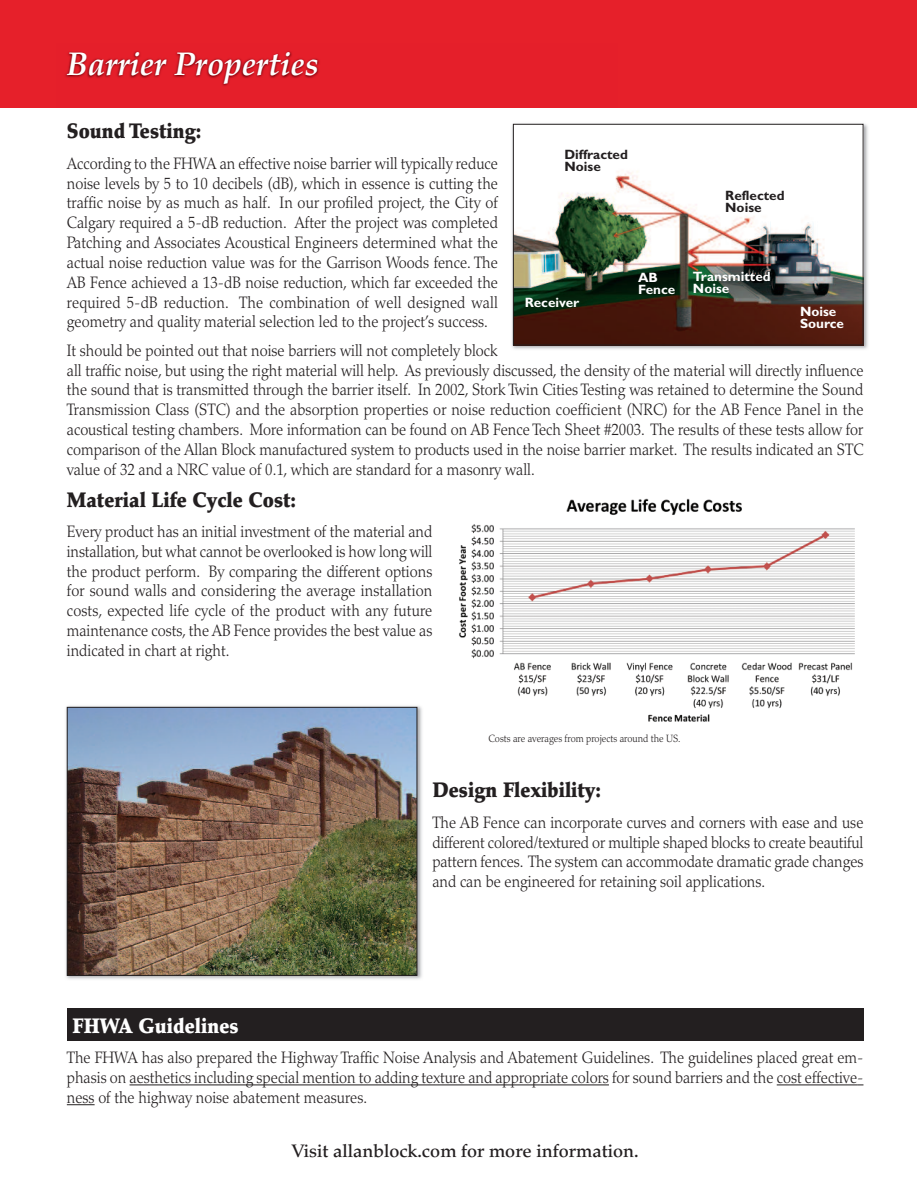
<style>
.page{position:relative;width:917px;height:1187px;background:#fff}
.page>*{position:absolute;margin:0;border:0;box-sizing:border-box;transform-origin:0 0}
.t1{font:italic 700 33px "Palatino";color:#fff;scale:.95 1}
.t2{font:900 21px "Palatino";color:#231f20;scale:.9 1}
.t3{font:900 21px "Palatino";color:#fff;scale:.9 1}
.t4{font:500 18px "Palatino";color:#231f20}
.t5{font:300 16.5px/19.8px "Palatino";color:#231f20;text-align:justify;scale:.9 1}
.t6{font:700 13.5px/12px "Gill Sans";color:#fff}
.t7{font:700 13.5px/12px "Gill Sans";color:#231f20}
.t8{font:300 10.5px "Palatino";color:#231f20;scale:.9 1}
</style>
<div class="page">
<div style="left:67px;top:1008px;width:796px;height:32px;background:#231f20"></div>
<hr style="left:130px;top:1084px;width:479px;height:1px;background:#231f20">
<hr style="left:777px;top:1084px;width:80px;height:1px;background:#231f20">
<svg style="left:67px;top:1104px;width:28px;height:1px"></svg>
<div style="left:0;top:0;width:917px;height:107px;background:#e6202a"></div>
<img style="left:56px;top:51px;width:561px;height:57px">
<img style="left:512px;top:123px;width:356px;height:226px">
<img style="left:515px;top:126px;width:346px;height:217px">
<div style="left:513px;top:124px;width:350px;height:221px;border:1px solid #231f20"></div>
<img style="left:66px;top:706px;width:356px;height:273px">
<img style="left:69px;top:708px;width:346px;height:265px">
<div style="left:67px;top:706px;width:350px;height:269px;border:1px solid #231f20"></div>
<img style="left:459px;top:498px;width:396px;height:224px">
<h1 class="t1" style="left:67px;top:45px;width:266px">Barrier Properties</h1>
<p class="t2" style="left:67px;top:123px;width:151px">Sound Testing:</p>
<p class="t5" style="left:67px;top:155px;width:480px">According to the FHWA an effective noise barrier will typically reduce noise levels by 5 to 10 decibels (dB), which in essence is cutting the traffic noise by as much as half. In our profiled project, the City of Calgary required a 5-dB reduction. After the project was completed Patching and Associates Acoustical Engineers determined what the actual noise reduction value was for the Garrison Woods fence. The AB Fence achieved a 13-dB noise reduction, which far exceeded the required 5-dB reduction. The combination of well designed wall geometry and quality material selection led to the project’s success.</p>
<p class="t5" style="left:67px;top:342px;width:887px;text-align:left">It should be pointed out that noise barriers will not completely block<br>all traffic noise, but using the right material will help. As previously discussed, the density of the material will directly influence the sound that is transmitted through the barrier itself. In 2002, Stork Twin Cities Testing was retained to determine the Sound Transmission Class (STC) and the absorption properties or noise reduction coefficient (NRC) for the AB Fence Panel in the acoustical testing chambers. More information can be found on AB Fence Tech Sheet #2003. The results of these tests allow for comparison of the Allan Block manufactured system to products used in the noise barrier market. The results indicated an STC value of 32 and a NRC value of 0.1, which are standard for a masonry wall.</p>
<p class="t2" style="left:67px;top:491px;width:256px">Material Life Cycle Cost:</p>
<p class="t5" style="left:67px;top:523px;width:408px">Every product has an initial investment of the material and installation, but what cannot be overlooked is how long will the product perform. By comparing the different options for sound walls and considering the average installation costs, expected life cycle of the product with any future maintenance costs, the AB Fence provides the best value as indicated in chart at right.</p>
<p class="t7" style="left:564px;top:150px;width:65px">Diffracted<br>Noise</p>
<p class="t7" style="left:725px;top:190px;width:61px">Reflected<br>Noise</p>
<p class="t6" style="left:693px;top:272px;width:79px">Transmitted<br>Noise</p>
<p class="t6" style="left:638px;top:273px;width:39px">AB<br>Fence</p>
<p class="t6" style="left:525px;top:297px;width:56px">Receiver</p>
<p class="t6" style="left:800px;top:307px;width:45px">Noise<br>Source</p>
<p class="t8" style="left:488px;top:733px;width:215px">Costs are averages from projects around the US.</p>
<p class="t2" style="left:432px;top:781px;width:189px">Design Flexibility:</p>
<p class="t5" style="left:432px;top:813px;width:480px">The AB Fence can incorporate curves and corners with ease and use different colored/textured or multiple shaped blocks to create beautiful pattern fences. The system can accommodate dramatic grade changes and can be engineered for retaining soil applications.</p>
<p class="t3" style="left:72px;top:1017px;width:186px">FHWA Guidelines</p>
<p class="t5" style="left:67px;top:1049px;width:887px">The FHWA has also prepared the Highway Traffic Noise Analysis and Abatement Guidelines. The guidelines placed great em&shy;phasis on aesthetics including special mention to adding texture and appropriate colors for sound barriers and the cost effective&shy;ness of the highway noise abatement measures.</p>
<p class="t4" style="left:292px;top:1143px;width:348px">Visit allanblock.com for more information.</p>
</div>
